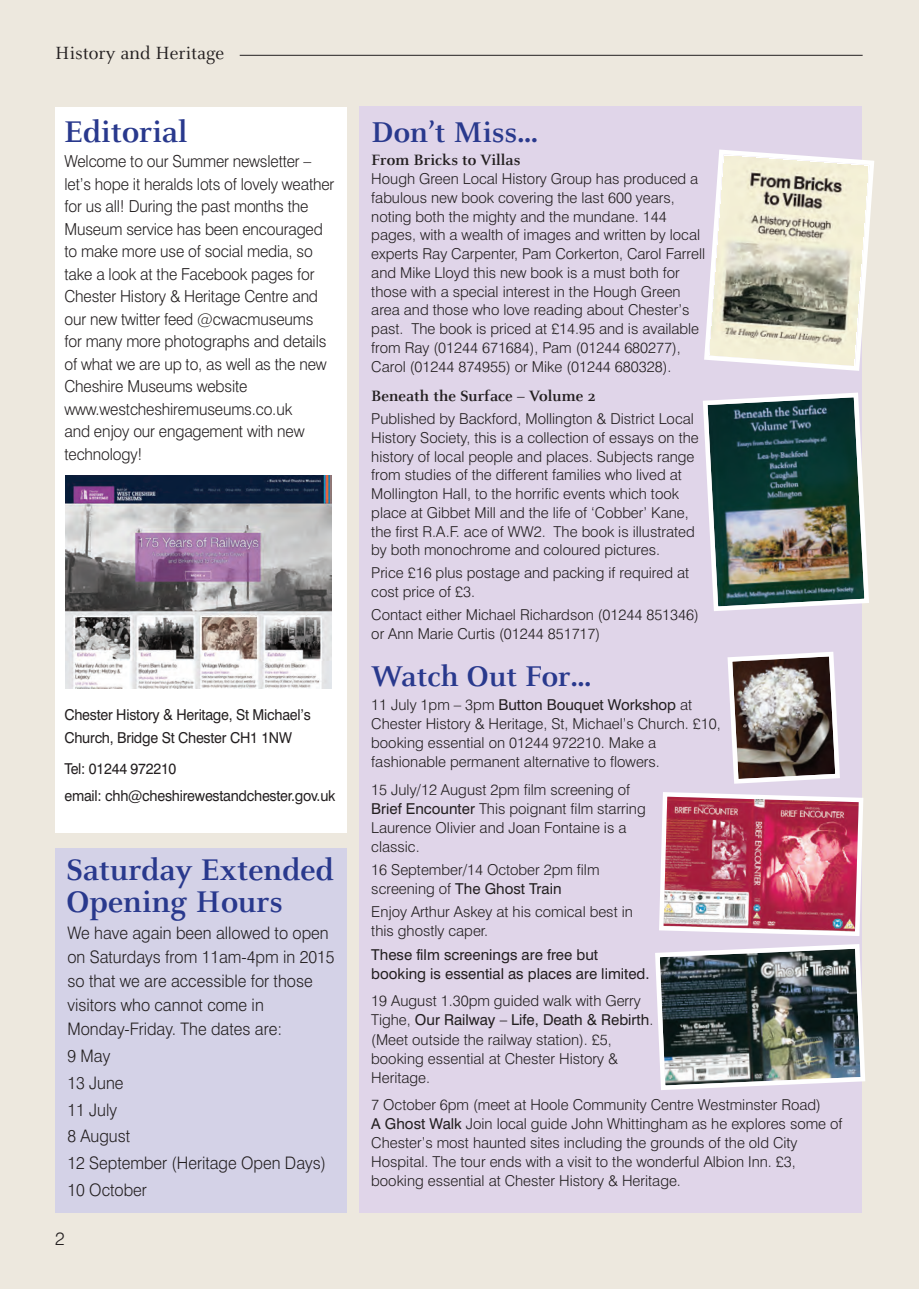
<style>
.page{position:relative;width:919px;height:1289px;background:#fff}
.page>*{position:absolute;margin:0;border:0;box-sizing:border-box;transform-origin:0 0}
.t1{font:700 33px/31.5px "Celeste";color:#29398d}
.t2{font:700 31.5px "Celeste";color:#29398d}
.t3{font:19.5px "Celeste";color:#231f20}
.t4{font:300 18px "Swiss 721 BT";color:#231f20}
.t5{font:300 17.25px/26.7px "Swiss 721 BT";color:#231f20;scale:.95 1}
.t6{font:300 16.5px/22.5px "Swiss 721 BT";letter-spacing:-.01em;color:#231f20;scale:.95 1}
.t7{font:700 16.5px "Celeste";color:#231f20}
.t8{font:300 15px/18.8px "Swiss 721 BT";color:#231f20}
.t9{font:15px/22.5px "Swiss 721 BT";letter-spacing:-.015em;color:#231f20;scale:.95 1}
.t10{font:15px/19px "Swiss 721 BT";letter-spacing:-.015em;color:#231f20}
.s1{font-weight:400}
</style>
<div class="page">
<div style="left:0;top:0;width:918px;height:1288px;background:#ede8de"></div>
<div style="left:359px;top:106px;width:502px;height:1106px;background:#e0d5e9"></div>
<div style="left:55px;top:107px;width:292px;height:726px;background:#fff"></div>
<hr style="left:240px;top:55px;width:622px;height:1px;background:#231f20">
<div style="left:55px;top:848px;width:292px;height:364px;background:#d4d2e7"></div>
<svg style="left:704px;top:147px;width:170px;height:226px"></svg>
<img style="left:703px;top:390px;width:166px;height:223px">
<img style="left:655px;top:649px;width:210px;height:443px">
<img style="left:65px;top:476px;width:266px;height:212px">
<h3 class="t3" style="left:55px;top:41px;width:170px">History and Heritage</h3>
<h1 class="t1" style="left:64px;top:115px;width:125px">Editorial</h1>
<p class="t6" style="left:64px;top:152px;width:285px">Welcome to our Summer newsletter – let’s hope it heralds lots of lovely weather for us all! During the past months the Museum service has been encouraged to make more use of social media, so take a look at the Facebook pages for Chester History &amp; Heritage Centre and our new twitter feed @cwacmuseums for many more photographs and details of what we are up to, as well as the new Cheshire Museums website www.westcheshiremuseums.co.uk<br>and enjoy our engagement with new technology!</p>
<p class="t9" style="left:64px;top:705px;width:261px">Chester History &amp; Heritage, St Michael’s<br>Church, Bridge St Chester CH1 1NW</p>
<p class="t9" style="left:64px;top:756px;width:287px;line-height:26.7px">Tel: 01244 972210<br>email: chh@cheshirewestandchester.gov.uk</p>
<h1 class="t1" style="left:66px;top:852px;width:269px">Saturday Extended<br>Opening Hours</h1>
<p class="t5" style="left:67px;top:922px;width:282px;line-height:24px">We have again been allowed to open on Saturdays from 11am-4pm in 2015 so that we are accessible for those visitors who cannot come in<br>Monday-Friday. The dates are:</p>
<p class="t5" style="left:67px;top:1044px;width:273px">9 May<br>13 June<br>11 July<br>8 August<br>12 September (Heritage Open Days)<br>10 October</p>
<p class="t4" style="left:55px;top:1231px;width:11px">2</p>
<h2 class="t2" style="left:371px;top:113px;width:168px">Don’t Miss…</h2>
<p class="t7" style="left:371px;top:150px;width:150px">From Bricks to Villas</p>
<p class="t8" style="left:371px;top:171px;width:335px">Hough Green Local History Group has produced a fabulous new book covering the last 600 years, noting both the mighty and the mundane. 144 pages, with a wealth of images and written by local experts Ray Carpenter, Pam Corkerton, Carol Farrell and Mike Lloyd this new book is a must both for those with a special interest in the Hough Green area and those who love reading about Chester’s past. The book is priced at £14.95 and is available from Ray (01244 671684), Pam (01244 680277), Carol (01244 874955) or Mike (01244 680328).</p>
<p class="t7" style="left:371px;top:386px;width:226px">Beneath the Surface – Volume 2</p>
<p class="t8" style="left:371px;top:411px;width:329px">Published by Backford, Mollington &amp; District Local History Society, this is a collection of essays on the history of local people and places. Subjects range from studies of the different families who lived at Mollington Hall, to the horrific events which took place at Gibbet Mill and the life of ‘Cobber’ Kane, the first R.A.F. ace of WW2. The book is illustrated by both monochrome and coloured pictures.</p>
<p class="t8" style="left:371px;top:565px;width:319px">Price £16 plus postage and packing if required at cost price of £3.</p>
<p class="t8" style="left:371px;top:607px;width:329px">Contact either Michael Richardson (01244 851346) or Ann Marie Curtis (01244 851717)</p>
<h2 class="t2" style="left:371px;top:657px;width:221px">Watch Out For…</h2>
<p class="t8" style="left:371px;top:696px;width:351px">11 July 1pm – 3pm <span class="s1">Button Bouquet Workshop</span> at Chester History &amp; Heritage, St, Michael’s Church. £10, booking essential on 01244 972210. Make a fashionable permanent alternative to flowers.</p>
<p class="t8" style="left:371px;top:781px;width:276px">15 July/12 August 2pm film screening of <span class="s1">Brief Encounter</span> This poignant film starring Laurence Olivier and Joan Fontaine is a classic.</p>
<p class="t8" style="left:371px;top:861px;width:230px">16 September/14 October 2pm film screening of <span class="s1">The Ghost Train</span></p>
<p class="t8" style="left:371px;top:904px;width:263px">Enjoy Arthur Askey at his comical best in this ghostly caper.</p>
<p class="t10" style="left:371px;top:946px;width:280px">These film screenings are free but booking is essential as places are limited.</p>
<p class="t8" style="left:371px;top:993px;width:283px">19 August 1.30pm guided walk with Gerry Tighe, <span class="s1">Our Railway – Life, Death &amp; Rebirth</span>. (Meet outside the railway station). £5, booking essential at Chester History &amp; Heritage.</p>
<p class="t8" style="left:371px;top:1096px;width:472px">7 October 6pm (meet at Hoole Community Centre Westminster Road)<br><span class="s1">A Ghost Walk</span> Join local guide John Whittingham as he explores some of Chester’s most haunted sites including the grounds of the old City Hospital. The tour ends with a visit to the wonderful Albion Inn. £3, booking essential at Chester History &amp; Heritage.</p>
</div>
